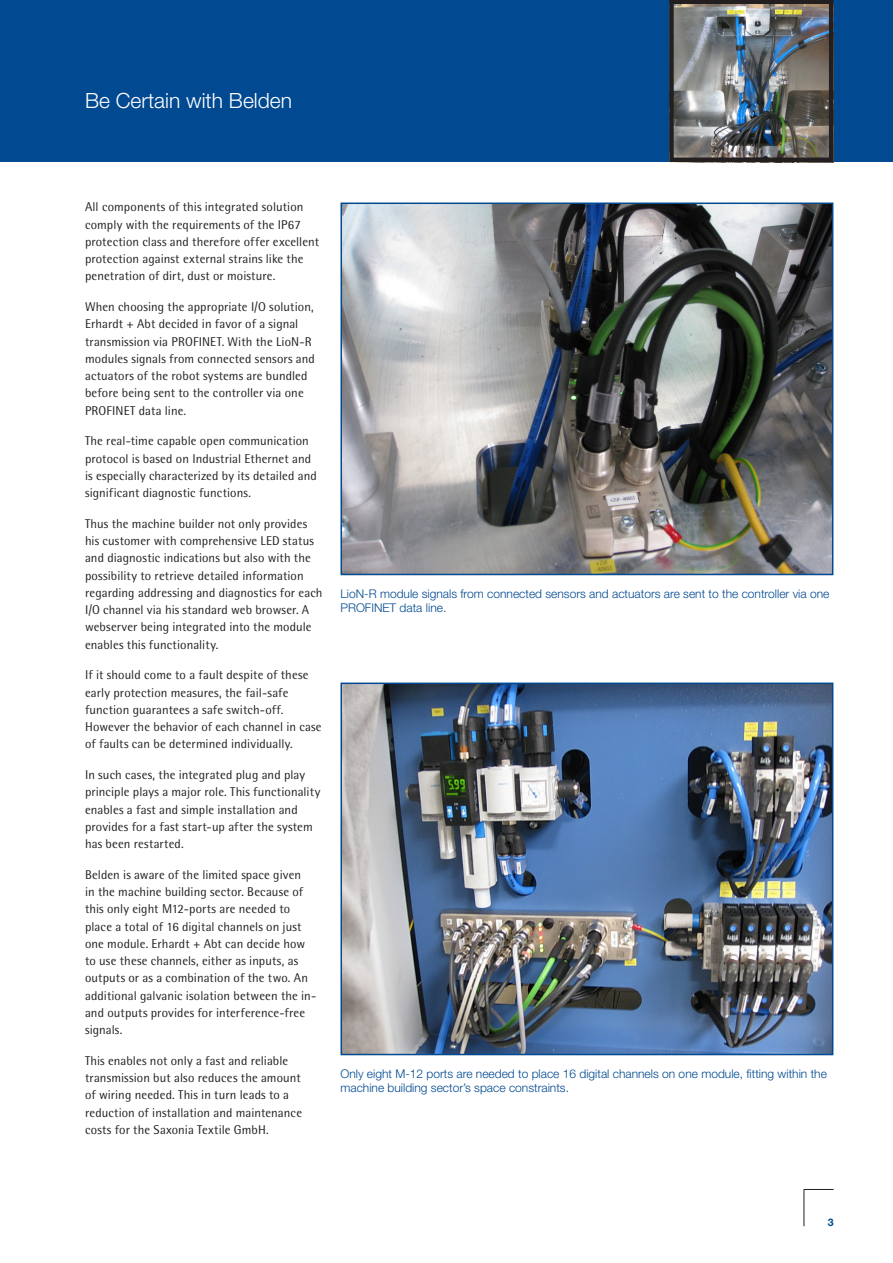
<style>
.page{position:relative;width:893px;height:1263px;background:#fff}
.page>*{position:absolute;margin:0;border:0;box-sizing:border-box;transform-origin:0 0}
.t1{font:300 21px "Helvetica Neue";color:#fff}
.Body_Copy{font:12.75px/17.2px "Rotis Semi Sans Std";letter-spacing:.005em;color:#231f20}
.Belden_Caption{font:300 12px/13.5px "Helvetica Neue";color:#014990}
.t2{font:700 10.5px "Helvetica Neue";color:#014990}
</style>
<div class="page">
<hr style="left:804px;top:1189px;width:30px;height:1px;background:#231f20">
<hr style="left:804px;top:1190px;width:1px;height:36px;background:#231f20">
<div style="left:0;top:0;width:39px;height:162px;background:#014990"></div>
<div style="left:12px;top:0;width:881px;height:162px;background:#014990"></div>
<img style="left:669px;top:0;width:164px;height:162px">
<img style="left:343px;top:206px;width:487px;height:366px">
<div style="left:340px;top:203px;width:493px;height:372px;border:2px solid #014990"></div>
<img style="left:343px;top:685px;width:487px;height:367px">
<div style="left:340px;top:682px;width:493px;height:373px;border:2px solid #014990"></div>
<p class="t1" style="left:85px;top:88px;width:208px">Be Certain with Belden</p>
<p class="Body_Copy" style="left:85px;top:198px;width:236px">All components of this integrated solution comply with the requirements of the IP67 protection class and therefore offer excellent protection against external strains like the penetration of dirt, dust or moisture.</p>
<p class="Body_Copy" style="left:85px;top:298px;width:231px">When choosing the appropriate I/O solution, Erhardt + Abt decided in favor of a signal transmission via PROFINET. With the LioN-R modules signals from connected sensors and actuators of the robot systems are bundled before being sent to the controller via one PROFINET data line.</p>
<p class="Body_Copy" style="left:85px;top:432px;width:233px">The real-time capable open communication protocol is based on Industrial Ethernet and is especially characterized by its detailed and significant diagnostic functions.</p>
<p class="Body_Copy" style="left:85px;top:515px;width:239px">Thus the machine builder not only provides his customer with comprehensive LED status and diagnostic indications but also with the possibility to retrieve detailed information regarding addressing and diagnostics for each I/O channel via his standard web browser. A webserver being integrated into the module enables this functionality.</p>
<p class="Body_Copy" style="left:85px;top:666px;width:238px">If it should come to a fault despite of these early protection measures, the fail-safe function guarantees a safe switch-off.<br>However the behavior of each channel in case of faults can be determined individually.</p>
<p class="Body_Copy" style="left:85px;top:766px;width:237px">In such cases, the integrated plug and play principle plays a major role. This functionality enables a fast and simple installation and provides for a fast start-up after the system has been restarted.</p>
<p class="Body_Copy" style="left:85px;top:866px;width:233px">Belden is aware of the limited space given<br>in the machine building sector. Because of this only eight M12-ports are needed to place a total of 16 digital channels on just one module. Erhardt + Abt can decide how to use these channels, either as inputs, as outputs or as a combination of the two. An additional galvanic isolation between the in&shy;and outputs provides for interference-free signals.</p>
<p class="Body_Copy" style="left:85px;top:1052px;width:219px">This enables not only a fast and reliable transmission but also reduces the amount of wiring needed. This in turn leads to a reduction of installation and maintenance costs for the Saxonia Textile GmbH.</p>
<p class="Belden_Caption" style="left:340px;top:587px;width:490px">LioN-R module signals from connected sensors and actuators are sent to the controller via one<br>PROFINET data line.</p>
<p class="Belden_Caption" style="left:340px;top:1067px;width:488px">Only eight M-12 ports are needed to place 16 digital channels on one module, fitting within the machine building sector’s space constraints.</p>
<p class="t2" style="left:828px;top:1216px;width:7px">3</p>
</div>
